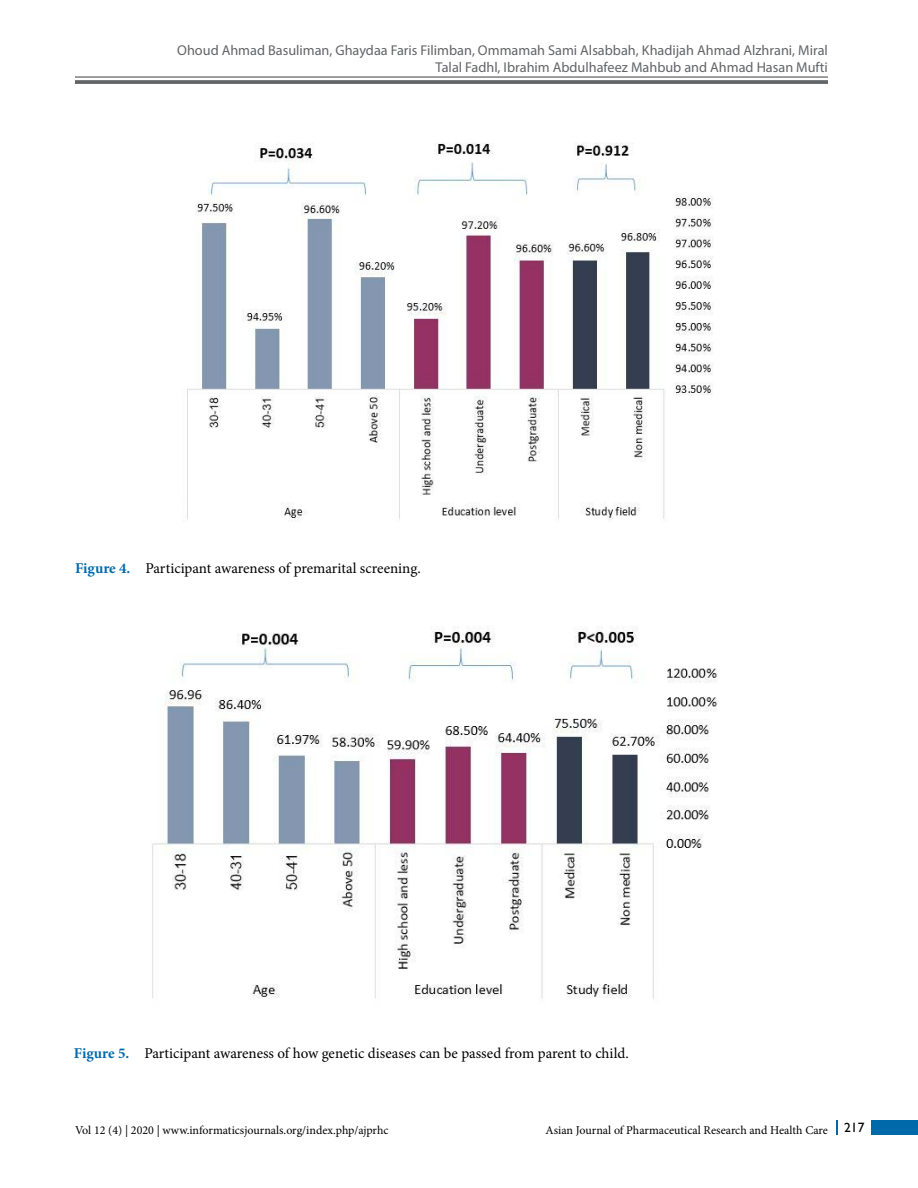
<style>
.page{position:relative;width:918px;height:1188px;background:#fff}
.page>*{position:absolute;margin:0;border:0;box-sizing:border-box;transform-origin:0 0}
.t1{font:15px "Minion Pro";color:#000}
.t2{font:14.25px/17.2px "Myriad Pro";color:#636466;text-align:right}
.t3{font:12px "Minion Pro";color:#000}
.s1{font-weight:700;color:#0069aa}
</style>
<div class="page">
<hr style="left:75px;top:76px;width:753px;height:2px;background:#636466">
<svg style="left:75px;top:80px;width:753px;height:4px;background:#6c6d6f"></svg>
<div style="left:872px;top:1120px;width:46px;height:15px;background:#0069aa"></div>
<svg style="left:836px;top:1120px;width:1px;height:15px"></svg>
<img style="left:187px;top:142px;width:526px;height:380px">
<img style="left:152px;top:626px;width:565px;height:373px">
<p class="t2" style="left:177px;top:41px;width:652px">Ohoud Ahmad Basuliman, Ghaydaa Faris Filimban, Ommamah Sami Alsabbah, Khadijah Ahmad Alzhrani, Miral<br>Talal Fadhl, Ibrahim Abdulhafeez Mahbub and Ahmad Hasan Mufti</p>
<p class="t1" style="left:75px;top:558px;width:347px"><span class="s1">Figure 4.</span> Participant awareness of premarital screening.</p>
<p class="t1" style="left:74px;top:1043px;width:556px"><span class="s1">Figure 5.</span> Participant awareness of how genetic diseases can be passed from parent to child.</p>
<p class="t3" style="left:75px;top:1122px;width:315px">Vol 12 (4) | 2020 | www.informaticsjournals.org/index.php/ajprhc</p>
<p class="t3" style="left:546px;top:1122px;width:320px">Asian Journal of Pharmaceutical Research and Health Care <sup>217</sup></p>
</div>
